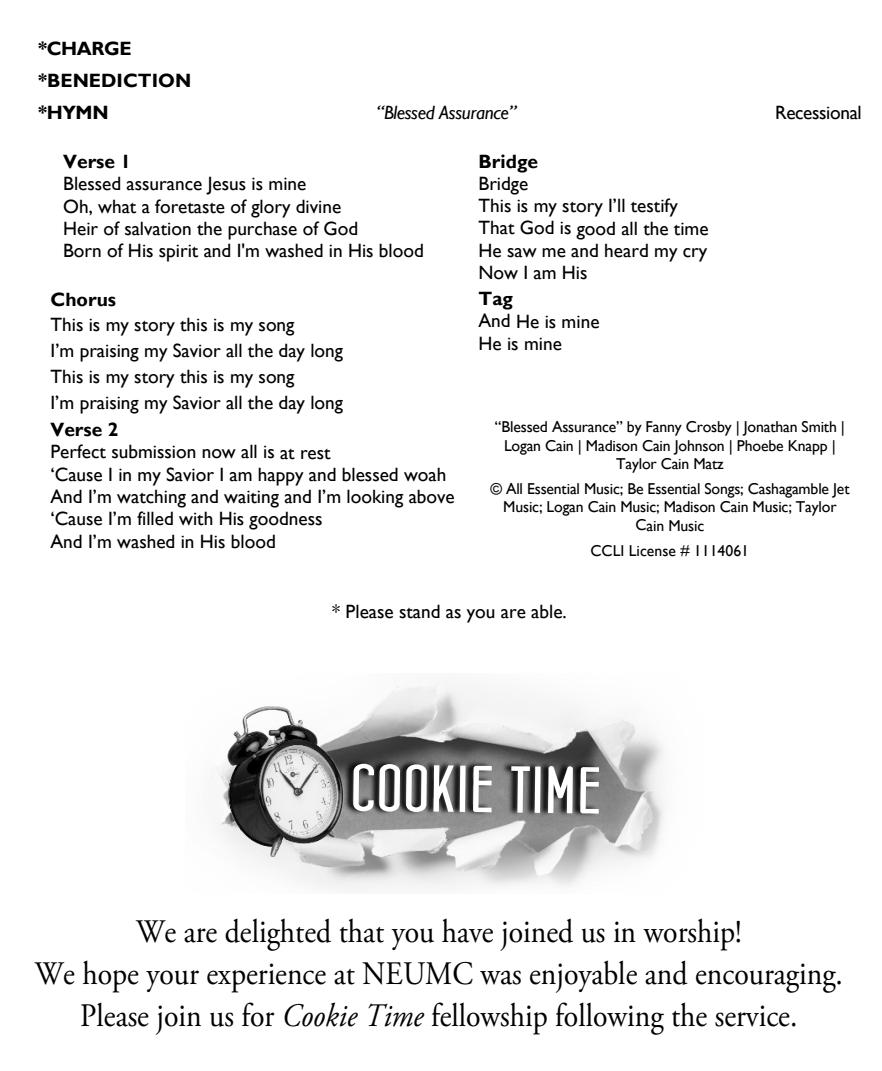
<style>
.page{position:relative;width:882px;height:1071px;background:#fff}
.page>*{position:absolute;margin:0;border:0;box-sizing:border-box;transform-origin:0 0}
.t1{font:66.15px "Concurso Italian BTN Bold";color:#fff;scale:1.1 1}
.t2{font:32.73px/41.6px "Adobe Garamond Pro";color:#000;text-align:center;scale:.91 1}
.t3{font:19.25px/22.2px "Gill Sans";color:#000}
.t4{font:700 19.25px/32.2px "Gill Sans";color:#000}
.t5{font:italic 19.25px "Gill Sans";letter-spacing:-.02em;color:#000}
.t6{font:19.25px "Gill Sans";letter-spacing:-.02em;color:#000}
.t7{font:15.75px/18.2px "Gill Sans";letter-spacing:-.01em;color:#000;text-align:center}
.s1{font-style:italic}
</style>
<div class="page">
<img style="left:216px;top:685px;width:448px;height:205px">
<img style="left:351px;top:738px;width:285px;height:98px">
<img style="left:221px;top:702px;width:130px;height:155px">
<p class="t4" style="left:38px;top:34px;width:155px">*CHARGE *BENEDICTION *HYMN</p>
<p class="t5" style="left:377px;top:106px;width:141px">“Blessed Assurance”</p>
<p class="t6" style="left:775px;top:106px;width:88px">Recessional</p>
<p class="t4" style="left:63px;top:147px;width:69px">Verse 1</p>
<p class="t3" style="left:63px;top:175px;width:362px">Blessed assurance Jesus is mine<br>Oh, what a foretaste of glory divine<br>Heir of salvation the purchase of God<br>Born of His spirit and I'm washed in His blood</p>
<p class="t4" style="left:51px;top:285px;width:67px">Chorus</p>
<p class="t3" style="left:51px;top:314px;width:294px;line-height:25.7px">This is my story this is my song<br>I’m praising my Savior all the day long This is my story this is my song<br>I’m praising my Savior all the day long</p>
<p class="t4" style="left:50px;top:416px;width:69px">Verse 2</p>
<p class="t3" style="left:50px;top:443px;width:406px">Perfect submission now all is at rest<br>‘Cause I in my Savior I am happy and blessed woah And I’m watching and waiting and I’m looking above ‘Cause I’m filled with His goodness<br>And I’m washed in His blood</p>
<p class="t4" style="left:479px;top:147px;width:61px">Bridge</p>
<p class="t3" style="left:479px;top:174px;width:232px">Bridge<br>This is my story I’ll testify<br>That God is good all the time<br>He saw me and heard my cry<br>Now I am His</p>
<p class="t4" style="left:478px;top:285px;width:36px">Tag</p>
<p class="t3" style="left:478px;top:312px;width:123px">And He is mine<br>He is mine</p>
<p class="t7" style="left:495px;top:420px;width:352px">“Blessed Assurance” by Fanny Crosby | Jonathan Smith |<br>Logan Cain | Madison Cain Johnson | Phoebe Knapp |<br>Taylor Cain Matz</p>
<p class="t7" style="left:490px;top:481px;width:361px">© All Essential Music; Be Essential Songs; Cashagamble Jet<br>Music; Logan Cain Music; Madison Cain Music; Taylor<br>Cain Music</p>
<p class="t7" style="left:590px;top:543px;width:160px">CCLI License # 1114061</p>
<p class="t3" style="left:332px;top:603px;width:236px">* Please stand as you are able.</p>
<h1 class="t1" style="left:352px;top:756px;width:228px;rotate:1deg">COOKIE TIME</h1>
<h2 class="t2" style="left:35px;top:914px;width:890px">We are delighted that you have joined us in worship!<br>We hope your experience at NEUMC was enjoyable and encouraging.<br>Please join us for <span class="s1">Cookie Time</span> fellowship following the service.</h2>
</div>
